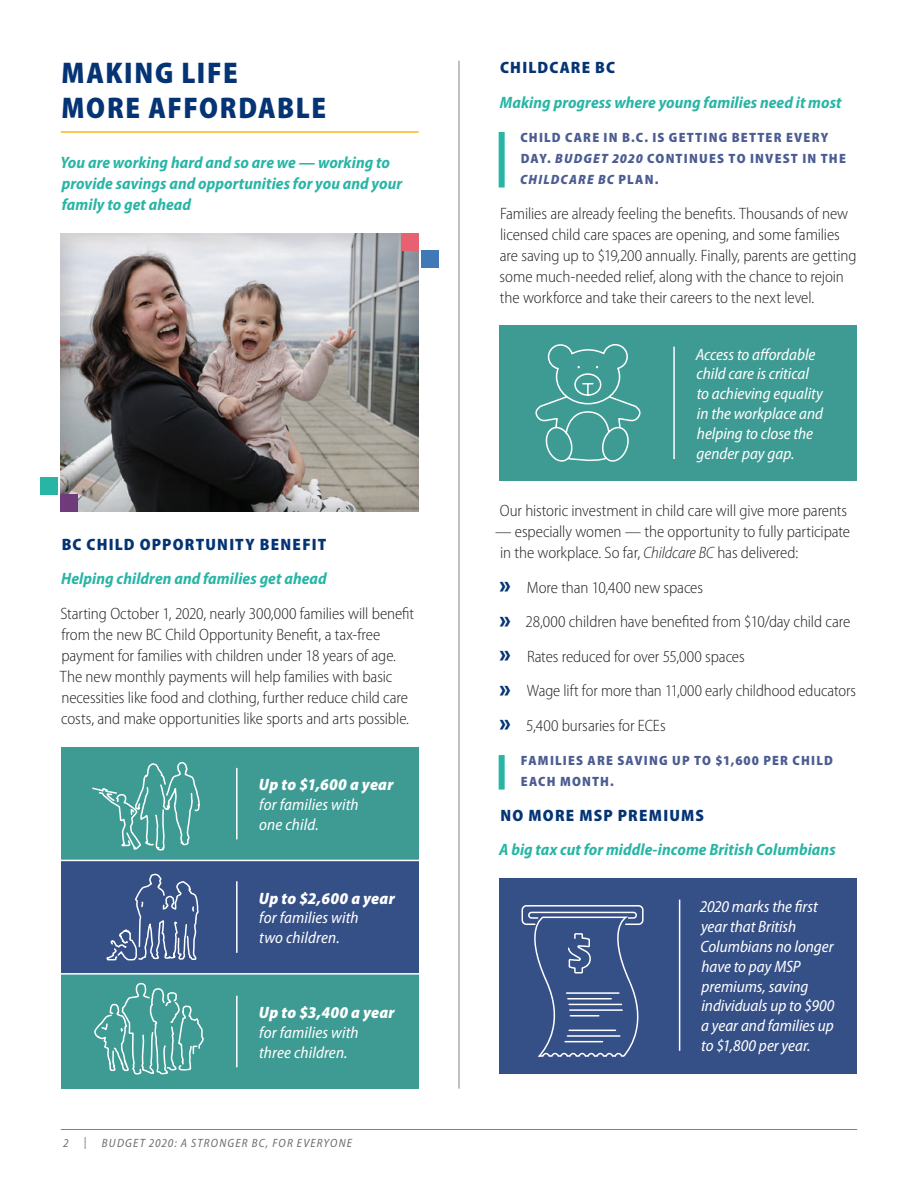
<style>
.page{position:relative;width:918px;height:1188px;background:#fff}
.page>*{position:absolute;margin:0;border:0;box-sizing:border-box;transform-origin:0 0}
.t1{font:900 semi-condensed 30px/34.5px "Myriad Pro";letter-spacing:.055em;color:#053474;scale:.96 1}
.t2{font:300 semi-condensed 16.5px/21px "Myriad Pro";letter-spacing:-.005em;color:#231f20}
.t3{font:italic semi-condensed 16.5px/19.8px "Myriad Pro";color:#fff}
.t4{font:italic 700 semi-condensed 16.5px/21px "Myriad Pro";letter-spacing:.005em;color:#28b5a5}
.t5{font:900 semi-condensed 16.5px "Myriad Pro";letter-spacing:.075em;color:#053474}
.t6{font:italic 900 semi-condensed 16.5px "Myriad Pro";letter-spacing:.015em;color:#fff}
.t7{font:900 semi-condensed 13.5px/21px "Myriad Pro";letter-spacing:.09em;color:#4b5c92}
.t8{font:italic semi-condensed 12px "Myriad Pro";letter-spacing:.1em;color:#6c6d70}
.s1{font-style:italic}
.s2{font-weight:900;font-size:25.05px;color:#053474}
</style>
<div class="page">
<div style="left:500px;top:878px;width:357px;height:196px;background:#354f87"></div>
<hr style="left:61px;top:1129px;width:796px;height:1px;background:#808285">
<img style="left:61px;top:233px;width:357px;height:279px">
<div style="left:499px;top:132px;width:6px;height:56px;background:#28b5a5"></div>
<hr style="left:459px;top:61px;width:1px;height:1028px;background:#808285">
<hr style="left:61px;top:131px;width:357px;height:2px;background:#fcb814">
<div style="left:61px;top:747px;width:357px;height:342px;background:#3e9b93"></div>
<div style="left:61px;top:861px;width:357px;height:113px;background:#354f87"></div>
<hr style="left:49px;top:860px;width:376px;height:1px;background:#fff">
<hr style="left:52px;top:973px;width:377px;height:2px;background:#fff">
<hr style="left:236px;top:768px;width:2px;height:71px;background:#fff">
<hr style="left:236px;top:881px;width:2px;height:72px;background:#fff">
<hr style="left:236px;top:996px;width:2px;height:71px;background:#fff">
<div style="left:61px;top:495px;width:17px;height:17px;background:#6f3b7a"></div>
<div style="left:40px;top:477px;width:18px;height:18px;background:#28b5a5"></div>
<div style="left:422px;top:250px;width:17px;height:17px;background:#4178b8"></div>
<div style="left:401px;top:233px;width:17px;height:18px;background:#e86171"></div>
<svg style="left:91px;top:761px;width:114px;height:314px"></svg>
<div style="left:500px;top:325px;width:357px;height:156px;background:#3e9b93"></div>
<hr style="left:673px;top:347px;width:2px;height:112px;background:#fff">
<div style="left:499px;top:755px;width:6px;height:35px;background:#28b5a5"></div>
<hr style="left:679px;top:900px;width:1px;height:151px;background:#fff">
<div style="left:528px;top:912px;width:109px;height:7px;border:2px solid #fff;border-radius:3px"></div>
<div style="left:522px;top:905px;width:122px;height:20px;border:2px solid #fff;border-radius:4px"></div>
<svg style="left:523px;top:917px;width:121px;height:140px"></svg>
<svg style="left:535px;top:344px;width:106px;height:118px"></svg>
<h1 class="t1" style="left:62px;top:56px;width:277px">MAKING LIFE<br>MORE AFFORDABLE</h1>
<p class="t4" style="left:60px;top:153px;width:343px">You are working hard and so are we — working to provide savings and opportunities for you and your family to get ahead</p>
<p class="t5" style="left:62px;top:535px;width:266px">BC CHILD OPPORTUNITY BENEFIT</p>
<p class="t4" style="left:61px;top:568px;width:267px">Helping children and families get ahead</p>
<p class="t2" style="left:60px;top:603px;width:356px">Starting October 1, 2020, nearly 300,000 families will benefit from the new BC Child Opportunity Benefit, a tax-free payment for families with children under 18 years of age.<br>The new monthly payments will help families with basic necessities like food and clothing, further reduce child care costs, and make opportunities like sports and arts possible.</p>
<p class="t6" style="left:259px;top:776px;width:136px">Up to $1,600 a year</p>
<p class="t3" style="left:259px;top:795px;width:101px">for families with one child.</p>
<p class="t6" style="left:259px;top:889px;width:137px">Up to $2,600 a year</p>
<p class="t3" style="left:259px;top:908px;width:101px">for families with two children.</p>
<p class="t6" style="left:259px;top:1003px;width:137px">Up to $3,400 a year</p>
<p class="t3" style="left:259px;top:1023px;width:101px">for families with three children.</p>
<p class="t8" style="left:84px;top:1135px;width:4px">|</p>
<p class="t8" style="left:63px;top:1137px;width:7px">2</p>
<p class="t8" style="left:102px;top:1137px;width:252px">BUDGET 2020: A STRONGER BC, FOR EVERYONE</p>
<p class="t5" style="left:500px;top:58px;width:117px">CHILDCARE BC</p>
<p class="t4" style="left:500px;top:92px;width:343px">Making progress where young families need it most</p>
<p class="t7" style="left:520px;top:127px;width:327px">CHILD CARE IN B.C. IS GETTING BETTER EVERY<br>DAY. <span class="s1">BUDGET 2020</span> CONTINUES TO INVEST IN THE<br><span class="s1">CHILDCARE BC</span> PLAN.</p>
<p class="t2" style="left:500px;top:203px;width:358px">Families are already feeling the benefits. Thousands of new licensed child care spaces are opening, and some families are saving up to $19,200 annually. Finally, parents are getting some much-needed relief, along with the chance to rejoin the workforce and take their careers to the next level.</p>
<p class="t3" style="left:696px;top:345px;width:129px">Access to affordable child care is critical to achieving equality in the workplace and helping to close the gender pay gap.</p>
<p class="t2" style="left:500px;top:501px;width:349px">Our historic investment in child care will give more parents</p>
<p class="t2" style="left:500px;top:522px;width:352px;text-indent:-5px">— especially women — the opportunity to fully participate in the workplace. So far, <span class="s1">Childcare BC</span> has delivered:</p>
<p class="t2" style="left:500px;top:570px;width:358px;line-height:34.5px"><span class="s2">»</span> More than 10,400 new spaces<br><span class="s2">»</span> 28,000 children have benefited from $10/day child care <span class="s2">»</span> Rates reduced for over 55,000 spaces<br><span class="s2">»</span> Wage lift for more than 11,000 early childhood educators <span class="s2">»</span> 5,400 bursaries for ECEs</p>
<p class="t7" style="left:521px;top:750px;width:313px">FAMILIES ARE SAVING UP TO $1,600 PER CHILD<br>EACH MONTH.</p>
<p class="t5" style="left:500px;top:806px;width:205px">NO MORE MSP PREMIUMS</p>
<p class="t4" style="left:499px;top:839px;width:338px">A big tax cut for middle-income British Columbians</p>
<p class="t3" style="left:700px;top:897px;width:136px">2020 marks the first year that British<br>Columbians no longer have to pay MSP premiums, saving individuals up to $900 a year and families up to $1,800 per year.</p>
</div>
